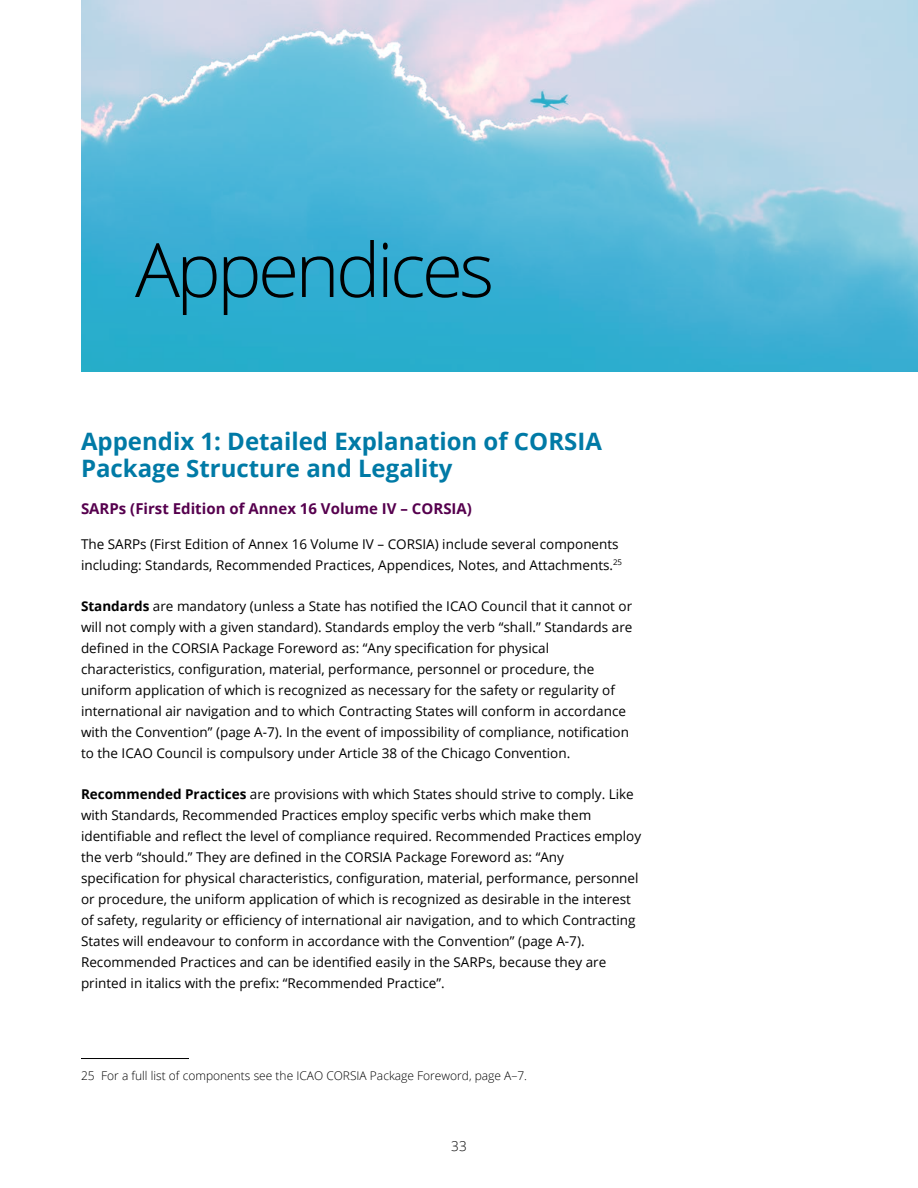
<style>
.page{position:relative;width:918px;height:1188px;background:#fff}
.page>*{position:absolute;margin:0;border:0;box-sizing:border-box;transform-origin:0 0}
.Contents_Figures_and{font:300 75px "Open Sans";letter-spacing:-.05em;color:#000}
.Subhead_1{font:700 24px/27px "Open Sans";color:#007aa6}
.Subhead_3{font:700 15px "Open Sans";color:#56004e}
.Body{font:13.5px/21px "Open Sans";color:#000}
.t1{font:300 13.5px "Open Sans";color:#000}
.footnote_text{font:300 12px "Open Sans";color:#000}
.s1{font-weight:700}
</style>
<div class="page">
<img style="left:81px;top:0;width:837px;height:372px">
<hr style="left:81px;top:1058px;width:108px;height:1px;background:#000">
<p class="Contents_Figures_and" style="left:135px;top:218px;width:361px">Appendices</p>
<p class="Subhead_1" style="left:81px;top:428px;width:522px">Appendix 1: Detailed Explanation of CORSIA<br>Package Structure and Legality</p>
<p class="Subhead_3" style="left:81px;top:498px;width:393px">SARPs (First Edition of Annex 16 Volume IV – CORSIA)</p>
<p class="Body" style="left:81px;top:533px;width:543px">The SARPs (First Edition of Annex 16 Volume IV – CORSIA) include several components including: Standards, Recommended Practices, Appendices, Notes, and Attachments.<sup>25</sup></p>
<p class="Body" style="left:81px;top:595px;width:553px"><span class="s1">Standards</span> are mandatory (unless a State has notified the ICAO Council that it cannot or will not comply with a given standard). Standards employ the verb “shall.” Standards are defined in the CORSIA Package Foreword as: “Any specification for physical characteristics, configuration, material, performance, personnel or procedure, the uniform application of which is recognized as necessary for the safety or regularity of international air navigation and to which Contracting States will conform in accordance with the Convention” (page A-7). In the event of impossibility of compliance, notification to the ICAO Council is compulsory under Article 38 of the Chicago Convention.</p>
<p class="Body" style="left:81px;top:783px;width:562px"><span class="s1">Recommended Practices</span> are provisions with which States should strive to comply. Like with Standards, Recommended Practices employ specific verbs which make them identifiable and reflect the level of compliance required. Recommended Practices employ the verb “should.” They are defined in the CORSIA Package Foreword as: “Any specification for physical characteristics, configuration, material, performance, personnel or procedure, the uniform application of which is recognized as desirable in the interest of safety, regularity or efficiency of international air navigation, and to which Contracting States will endeavour to conform in accordance with the Convention” (page A-7).<br>Recommended Practices and can be identified easily in the SARPs, because they are printed in italics with the prefix: “Recommended Practice”.</p>
<p class="footnote_text" style="left:81px;top:1067px;width:448px">25 For a full list of components see the ICAO CORSIA Package Foreword, page A–7.</p>
<p class="t1" style="left:451px;top:1137px;width:17px">33</p>
</div>
